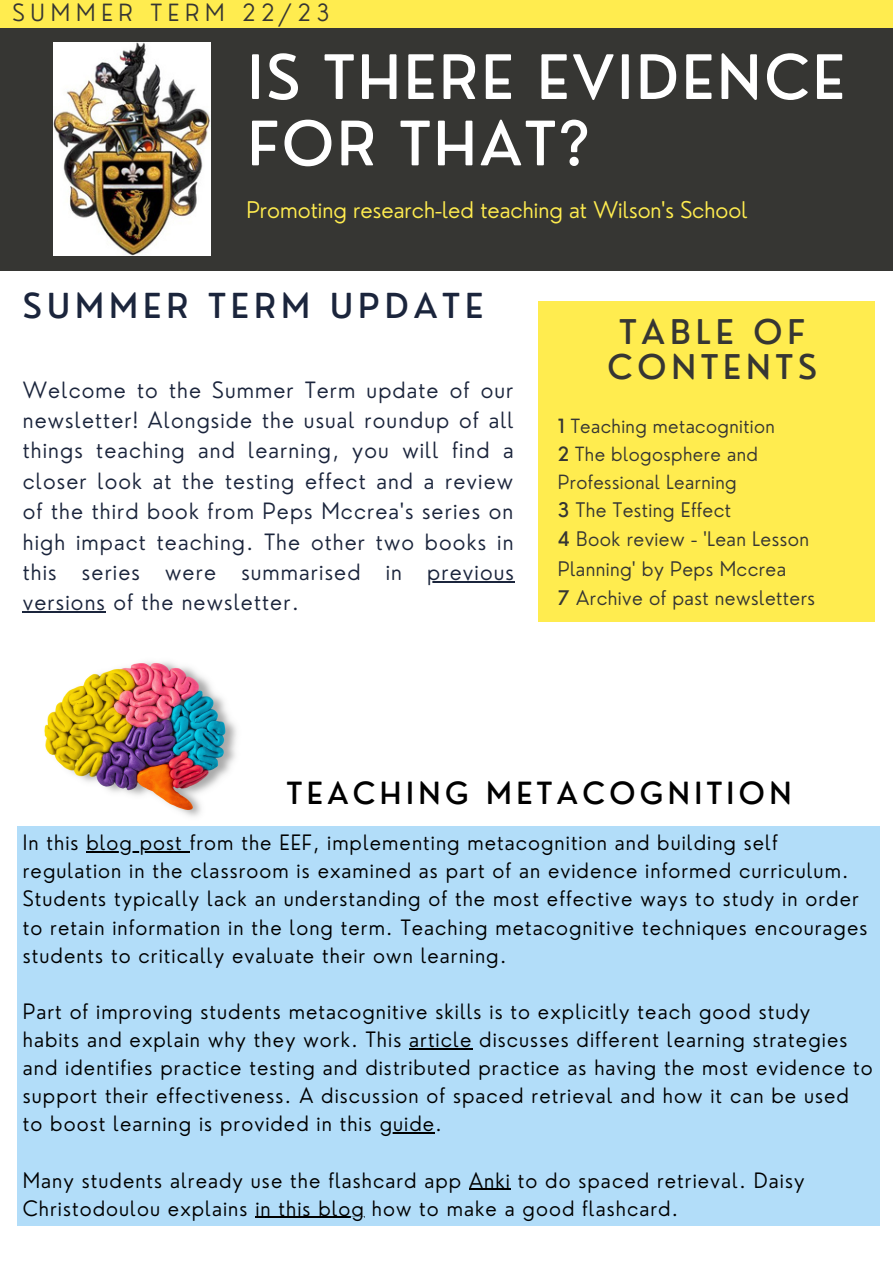
<style>
.page{position:relative;width:893px;height:1264px;background:#fff}
.page>*{position:absolute;margin:0;border:0;box-sizing:border-box;transform-origin:0 0}
.t1{font:500 59.55px/66.3px "Nourd";letter-spacing:.05em;color:#fff}
.t2{font:500 33.6px "Nourd";letter-spacing:.15em;color:#1b253c}
.t3{font:500 33.15px/34.8px "Nourd";letter-spacing:.15em;color:#363633;text-align:center}
.t4{font:500 29.85px "Nourd";letter-spacing:.15em;color:#000}
.t5{font:300 23.1px "Nourd";letter-spacing:.25em;color:#363633}
.t6{font:300 22.35px "Nourd";color:#ffec4f}
.t7{font:300 21.9px/30.3px "Nourd";letter-spacing:.05em;color:#1b253c;text-align:justify}
.t8{font:300 20.7px/28px "Nourd";letter-spacing:.05em;color:#000}
.t9{font:300 19.65px/29.2px "Nourd";letter-spacing:.02em;color:#363633}
.t10{font:300 19.05px/28px "Nourd";letter-spacing:.02em;color:#363633}
.s1{font-weight:500}
</style>
<div class="page">
<div style="left:0;top:27px;width:892px;height:244px;background:#363633"></div>
<div style="left:0;top:0;width:892px;height:27px;background:#ffec4f"></div>
<img style="left:53px;top:43px;width:158px;height:212px">
<div style="left:539px;top:301px;width:335px;height:321px;background:#ffec4f"></div>
<img style="left:44px;top:662px;width:193px;height:155px">
<div style="left:17px;top:825px;width:862px;height:400px;background:#b2ddf9"></div>
<hr style="left:427px;top:581px;width:88px;height:1px;background:#1b253c">
<hr style="left:23px;top:611px;width:83px;height:1px;background:#1b253c">
<hr style="left:86px;top:851px;width:104px;height:1px;background:#000">
<hr style="left:409px;top:1048px;width:63px;height:1px;background:#000">
<hr style="left:379px;top:1132px;width:56px;height:1px;background:#000">
<hr style="left:469px;top:1188px;width:42px;height:1px;background:#000">
<hr style="left:255px;top:1216px;width:110px;height:1px;background:#000">
<p class="t5" style="left:12px;top:-2px;width:318px">SUMMER TERM 22/23</p>
<p class="t1" style="left:247px;top:43px;width:598px">IS THERE EVIDENCE<br>FOR THAT?</p>
<p class="t6" style="left:246px;top:196px;width:503px">Promoting research-led teaching at Wilson's School</p>
<p class="t2" style="left:23px;top:284px;width:462px">SUMMER TERM UPDATE</p>
<p class="t7" style="left:23px;top:374px;width:492px">Welcome to the Summer Term update of our newsletter! Alongside the usual roundup of all things teaching and learning, you will find a closer look at the testing effect and a review of the third book from Peps Mccrea's series on high impact teaching. The other two books in this series were summarised in previous versions of the newsletter.</p>
<p class="t3" style="left:607px;top:314px;width:211px">TABLE OF<br>CONTENTS</p>
<p class="t10" style="left:557px;top:411px;width:218px"><span class="s1">1</span> Teaching metacognition</p>
<p class="t10" style="left:557px;top:440px;width:201px"><span class="s1">2</span> The blogosphere and<br>Professional Learning</p>
<p class="t9" style="left:557px;top:495px;width:175px"><span class="s1">3</span> The Testing Effect</p>
<p class="t9" style="left:557px;top:524px;width:253px"><span class="s1">4</span> Book review - 'Lean Lesson<br>Planning' by Peps Mccrea</p>
<p class="t9" style="left:557px;top:583px;width:259px"><span class="s1">7</span> Archive of past newsletters</p>
<p class="t4" style="left:287px;top:774px;width:506px">TEACHING METACOGNITION</p>
<p class="t8" style="left:23px;top:828px;width:846px">In this blog post from the EEF, implementing metacognition and building self regulation in the classroom is examined as part of an evidence informed curriculum.<br>Students typically lack an understanding of the most effective ways to study in order to retain information in the long term. Teaching metacognitive techniques encourages students to critically evaluate their own learning.</p>
<p class="t8" style="left:23px;top:997px;width:851px">Part of improving students metacognitive skills is to explicitly teach good study<br>habits and explain why they work. This article discusses different learning strategies and identifies practice testing and distributed practice as having the most evidence to support their effectiveness. A discussion of spaced retrieval and how it can be used to boost learning is provided in this guide.</p>
<p class="t8" style="left:23px;top:1165px;width:783px">Many students already use the flashcard app Anki to do spaced retrieval. Daisy<br>Christodoulou explains in this blog how to make a good flashcard.</p>
</div>
